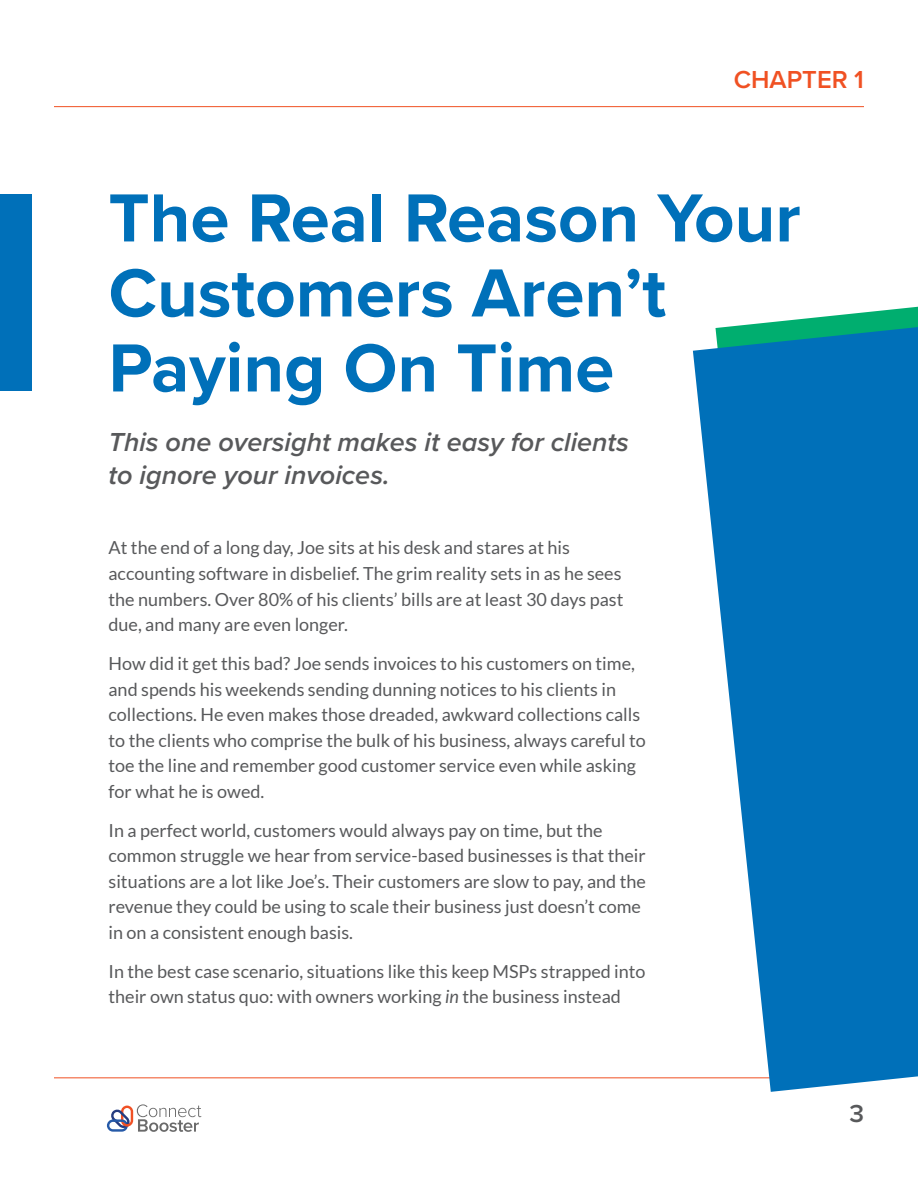
<style>
.page{position:relative;width:918px;height:1188px;background:#fff}
.page>*{position:absolute;margin:0;border:0;box-sizing:border-box;transform-origin:0 0}
.t1{font:700 70.5px/75px "Proxima Nova";color:#0070b9}
.t2{font:italic 600 27px/33px "Proxima Nova";color:#58595b}
.t3{font:600 25.5px "Proxima Nova";color:#f05123}
.t4{font:600 25.5px "Proxima Nova";color:#58595b}
.t5{font:18px/25.5px "Lato";color:#58595b}
.s1{font-style:italic}
</style>
<div class="page">
<hr style="left:54px;top:106px;width:810px;height:1px;background:#f05123">
<hr style="left:54px;top:1078px;width:810px;height:1px;background:#f05123">
<svg style="left:107px;top:1104px;width:94px;height:28px"></svg>
<svg style="left:726px;top:307px;width:192px;height:20px"></svg>
<div style="left:0;top:194px;width:31px;height:197px;background:#0070b9"></div>
<svg style="left:693px;top:327px;width:225px;height:765px;fill:#0070b9"></svg>
<h3 class="t3" style="left:734px;top:68px;width:132px">CHAPTER 1</h3>
<h1 class="t1" style="left:109px;top:184px;width:694px">The Real Reason Your<br>Customers Aren’t<br>Paying On Time</h1>
<h2 class="t2" style="left:109px;top:427px;width:522px">This one oversight makes it easy for clients to ignore your invoices.</h2>
<p class="t5" style="left:109px;top:536px;width:516px">At the end of a long day, Joe sits at his desk and stares at his accounting software in disbelief. The grim reality sets in as he sees the numbers. Over 80% of his clients’ bills are at least 30 days past due, and many are even longer.</p>
<p class="t5" style="left:109px;top:652px;width:539px">How did it get this bad? Joe sends invoices to his customers on time, and spends his weekends sending dunning notices to his clients in collections. He even makes those dreaded, awkward collections calls to the clients who comprise the bulk of his business, always careful to toe the line and remember good customer service even while asking for what he is owed.</p>
<p class="t5" style="left:109px;top:818px;width:539px">In a perfect world, customers would always pay on time, but the common struggle we hear from service-based businesses is that their situations are a lot like Joe’s. Their customers are slow to pay, and the revenue they could be using to scale their business just doesn’t come in on a consistent enough basis.</p>
<p class="t5" style="left:109px;top:959px;width:539px">In the best case scenario, situations like this keep MSPs strapped into their own status quo: with owners working <span class="s1">in</span> the business instead</p>
<h3 class="t4" style="left:849px;top:1103px;width:16px">3</h3>
</div>
